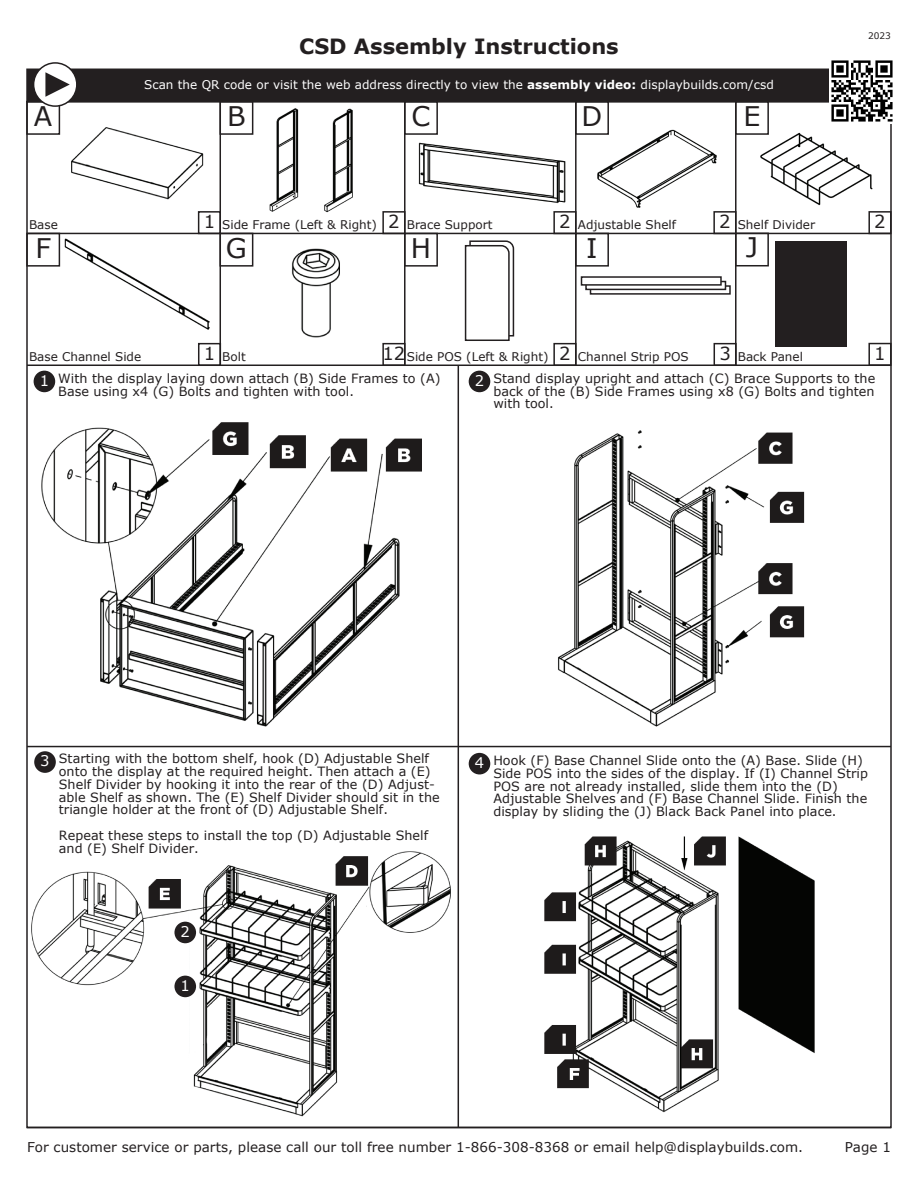
<style>
.page{position:relative;width:918px;height:1188px;background:#fff}
.page>*{position:absolute;margin:0;border:0;box-sizing:border-box;transform-origin:0 0}
.t1{font:27px "Verdana";color:#231f20}
.t2{font:700 21px "Verdana";color:#231f20}
.t3{font:18px "Verdana";color:#231f20}
.t4{font:14.7px "Verdana";color:#fff}
.t5{font:13.5px "Verdana";letter-spacing:.005em;color:#231f20}
.t6{font:12.75px/12.8px "Verdana";letter-spacing:.005em;color:#231f20}
.t7{font:12px "Verdana";color:#231f20}
.t8{font:12px "Verdana";letter-spacing:.005em;color:#fff}
.t9{font:9px "Verdana";color:#231f20}
.s1{font-weight:700}
.s2{font-size:18px}
.s3{font-size:14.7px;color:#fff}
</style>
<div class="page">
<img style="left:544px;top:836px;width:271px;height:277px">
<img style="left:31px;top:851px;width:420px;height:266px">
<svg style="left:342px;top:902px;width:31px;height:206px"></svg>
<img style="left:558px;top:430px;width:247px;height:297px">
<img style="left:41px;top:422px;width:381px;height:305px">
<svg style="left:464px;top:240px;width:51px;height:101px"></svg>
<svg style="left:590px;top:285px;width:141px;height:10px"></svg>
<div style="left:585px;top:281px;width:141px;height:9px;background:#fff;border:2px solid #231f20"></div>
<div style="left:581px;top:276px;width:141px;height:10px;background:#fff;border:2px solid #231f20"></div>
<div style="left:775px;top:241px;width:71px;height:106px;background:#231f20"></div>
<img style="left:71px;top:127px;width:133px;height:73px">
<img style="left:269px;top:108px;width:84px;height:105px">
<img style="left:418px;top:142px;width:148px;height:62px">
<img style="left:597px;top:129px;width:120px;height:79px">
<img style="left:760px;top:132px;width:113px;height:74px">
<img style="left:64px;top:238px;width:146px;height:92px">
<img style="left:291px;top:248px;width:49px;height:90px">
<div style="left:26px;top:101px;width:34px;height:34px;border:2px solid #231f20"></div>
<div style="left:198px;top:211px;width:23px;height:23px;border:2px solid #231f20"></div>
<div style="left:220px;top:101px;width:33px;height:34px;border:2px solid #231f20"></div>
<div style="left:382px;top:211px;width:24px;height:23px;border:2px solid #231f20"></div>
<div style="left:404px;top:101px;width:34px;height:34px;border:2px solid #231f20"></div>
<div style="left:553px;top:211px;width:24px;height:23px;border:2px solid #231f20"></div>
<hr style="left:404px;top:102px;width:2px;height:263px;background:#231f20">
<hr style="left:220px;top:102px;width:1px;height:263px;background:#231f20">
<hr style="left:575px;top:102px;width:2px;height:263px;background:#231f20">
<hr style="left:735px;top:102px;width:2px;height:263px;background:#231f20">
<div style="left:575px;top:101px;width:34px;height:34px;border:2px solid #231f20"></div>
<div style="left:713px;top:211px;width:24px;height:23px;border:2px solid #231f20"></div>
<div style="left:735px;top:101px;width:34px;height:34px;border:2px solid #231f20"></div>
<div style="left:868px;top:211px;width:24px;height:23px;border:2px solid #231f20"></div>
<div style="left:735px;top:233px;width:34px;height:33px;border:2px solid #231f20"></div>
<div style="left:868px;top:343px;width:24px;height:23px;border:2px solid #231f20"></div>
<div style="left:26px;top:233px;width:34px;height:34px;border:2px solid #231f20"></div>
<div style="left:198px;top:343px;width:23px;height:23px;border:2px solid #231f20"></div>
<div style="left:220px;top:233px;width:33px;height:34px;border:2px solid #231f20"></div>
<div style="left:382px;top:343px;width:24px;height:23px;border:2px solid #231f20"></div>
<div style="left:404px;top:233px;width:34px;height:34px;border:2px solid #231f20"></div>
<div style="left:553px;top:343px;width:24px;height:23px;border:2px solid #231f20"></div>
<div style="left:575px;top:233px;width:34px;height:34px;border:2px solid #231f20"></div>
<div style="left:714px;top:343px;width:23px;height:23px;border:2px solid #231f20"></div>
<hr style="left:27px;top:233px;width:864px;height:1px;background:#231f20">
<hr style="left:27px;top:365px;width:864px;height:1px;background:#231f20">
<hr style="left:27px;top:746px;width:864px;height:1px;background:#231f20">
<hr style="left:27px;top:1127px;width:864px;height:1px;background:#231f20">
<div style="left:34px;top:371px;width:21px;height:21px;background:#231f20;border-radius:50%"></div>
<div style="left:469px;top:371px;width:21px;height:21px;background:#231f20;border-radius:50%"></div>
<div style="left:469px;top:753px;width:21px;height:21px;background:#231f20;border-radius:50%"></div>
<hr style="left:458px;top:365px;width:1px;height:762px;background:#231f20">
<div style="left:34px;top:751px;width:22px;height:22px;background:#231f20;border-radius:50%"></div>
<div style="left:174px;top:976px;width:22px;height:21px;background:#231f20;border-radius:50%"></div>
<div style="left:174px;top:922px;width:22px;height:21px;background:#231f20;border-radius:50%"></div>
<div style="left:26px;top:69px;width:867px;height:33px;background:#231f20"></div>
<div style="left:34px;top:63px;width:43px;height:43px;background:#fff;border-radius:50%"></div>
<div style="left:33px;top:62px;width:45px;height:45px;border:2px solid #231f20;border-radius:50%"></div>
<svg style="left:45px;top:72px;width:25px;height:25px"></svg>
<img style="left:829px;top:60px;width:64px;height:62px">
<h1 class="t1" style="left:34px;top:97px;width:20px">A</h1>
<h2 class="t2" style="left:299px;top:32px;width:321px">CSD Assembly Instructions</h2>
<p class="t8" style="left:144px;top:76px;width:631px">Scan the QR code or visit the web address directly to view the <span class="s1">assembly video:</span> displaybuilds.com/csd</p>
<h1 class="t1" style="left:227px;top:97px;width:20px">B</h1>
<h1 class="t1" style="left:412px;top:97px;width:20px">C</h1>
<h1 class="t1" style="left:582px;top:97px;width:22px">D</h1>
<h1 class="t1" style="left:743px;top:97px;width:19px">E</h1>
<p class="t9" style="left:868px;top:30px;width:24px">2023</p>
<p class="t7" style="left:29px;top:217px;width:30px">Base</p>
<h3 class="t3" style="left:204px;top:209px;width:13px">1</h3>
<h1 class="t1" style="left:35px;top:229px;width:17px">F</h1>
<p class="t7" style="left:222px;top:217px;width:179px">Side Frame (Left &amp; Right) <span class="s2">2</span></p>
<h1 class="t1" style="left:226px;top:229px;width:22px">G</h1>
<p class="t7" style="left:407px;top:217px;width:87px">Brace Support</p>
<h3 class="t3" style="left:559px;top:209px;width:13px">2</h3>
<h1 class="t1" style="left:411px;top:229px;width:22px">H</h1>
<p class="t7" style="left:578px;top:217px;width:100px">Adjustable Shelf</p>
<h3 class="t3" style="left:719px;top:209px;width:13px">2</h3>
<h1 class="t1" style="left:586px;top:229px;width:13px">I</h1>
<p class="t7" style="left:738px;top:217px;width:79px">Shelf Divider</p>
<h3 class="t3" style="left:874px;top:209px;width:13px">2</h3>
<h1 class="t1" style="left:746px;top:229px;width:14px">J</h1>
<p class="t7" style="left:29px;top:348px;width:114px">Base Channel Side</p>
<h3 class="t3" style="left:204px;top:341px;width:13px">1</h3>
<p class="t7" style="left:222px;top:348px;width:25px">Bolt</p>
<h3 class="t3" style="left:383px;top:341px;width:24px">12</h3>
<p class="t7" style="left:407px;top:348px;width:165px">Side POS (Left &amp; Right) <span class="s2">2</span></p>
<p class="t7" style="left:578px;top:348px;width:112px">Channel Strip POS</p>
<h3 class="t3" style="left:719px;top:341px;width:13px">3</h3>
<p class="t7" style="left:738px;top:348px;width:67px">Back Panel</p>
<h3 class="t3" style="left:874px;top:341px;width:13px">1</h3>
<p class="t6" style="left:58px;top:372px;width:384px;text-indent:-19px"><span class="s3">1</span> With the display laying down attach (B) Side Frames to (A)<br>Base using x4 (G) Bolts and tighten with tool.</p>
<p class="t6" style="left:493px;top:372px;width:383px;text-align:justify;text-indent:-19px"><span class="s3">2</span> Stand display upright and attach (C) Brace Supports to the back of the (B) Side Frames using x8 (G) Bolts and tighten with tool.</p>
<p class="t6" style="left:59px;top:752px;width:382px;text-indent:-19px"><span class="s3">3</span> Starting with the bottom shelf, hook (D) Adjustable Shelf onto the display at the required height. Then attach a (E)<br>Shelf Divider by hooking it into the rear of the (D) Adjust&shy;able Shelf as shown. The (E) Shelf Divider should sit in the triangle holder at the front of (D) Adjustable Shelf.</p>
<p class="t6" style="left:59px;top:829px;width:371px">Repeat these steps to install the top (D) Adjustable Shelf and (E) Shelf Divider.</p>
<p class="t4" style="left:181px;top:921px;width:11px">2</p>
<p class="t4" style="left:181px;top:975px;width:11px">1</p>
<p class="t6" style="left:493px;top:754px;width:376px;text-indent:-19px"><span class="s3">4</span> Hook (F) Base Channel Slide onto the (A) Base. Slide (H)<br>Side POS into the sides of the display. If (I) Channel Strip POS are not already installed, slide them into the (D)<br>Adjustable Shelves and (F) Base Channel Slide. Finish the display by sliding the (J) Black Back Panel into place.</p>
<p class="t5" style="left:27px;top:1138px;width:778px">For customer service or parts, please call our toll free number 1-866-308-8368 or email help@displaybuilds.com.</p>
<p class="t5" style="left:845px;top:1138px;width:48px">Page 1</p>
</div>
